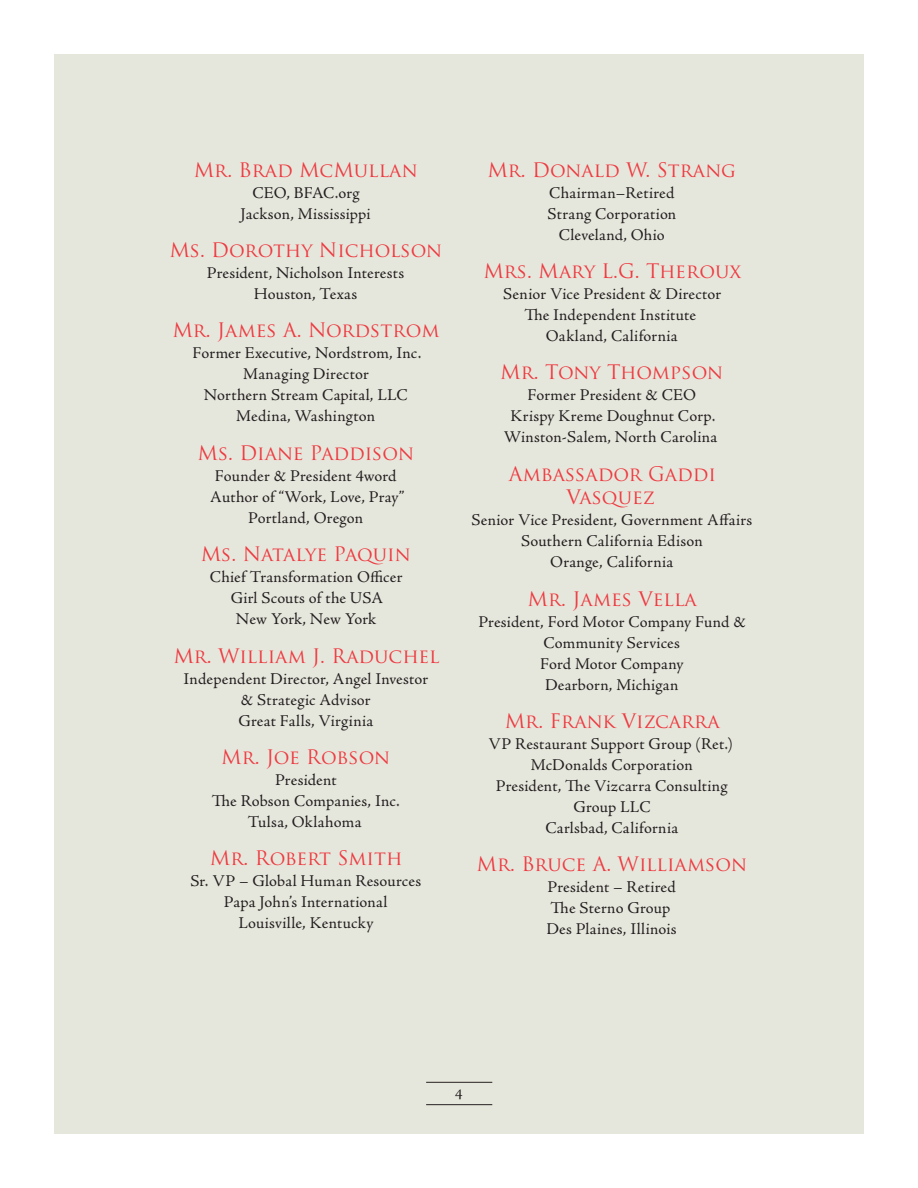
<style>
.page{position:relative;width:918px;height:1188px;background:#fff}
.page>*{position:absolute;margin:0;border:0;box-sizing:border-box;transform-origin:0 0}
.Board_Members{font:19.5px/23.4px "Trajan Pro";color:#ee3a41;text-align:center}
.Board_Members-2{font:16.5px/21px "Adobe Jenson Pro";letter-spacing:.01em;color:#231f20;text-align:center}
.t1{font:15px "Adobe Jenson Pro";color:#231f20}
</style>
<div class="page">
<div style="left:54px;top:54px;width:810px;height:1080px;background:#e6e7dc"></div>
<hr style="left:426px;top:1082px;width:66px;height:1px;background:#231f20">
<hr style="left:426px;top:1104px;width:66px;height:1px;background:#231f20">
<p class="Board_Members" style="left:194px;top:158px;width:225px">Mr. Brad McMullan</p>
<p class="Board_Members-2" style="left:241px;top:182px;width:132px">CEO, BFAC.org<br>Jackson, Mississippi</p>
<p class="Board_Members" style="left:169px;top:238px;width:274px">Ms. Dorothy Nicholson</p>
<p class="Board_Members-2" style="left:207px;top:263px;width:199px">President, Nicholson Interests<br>Houston, Texas</p>
<p class="Board_Members" style="left:172px;top:318px;width:269px">Mr. James A. Nordstrom</p>
<p class="Board_Members-2" style="left:193px;top:343px;width:230px">Former Executive, Nordstrom, Inc.<br>Managing Director<br>Northern Stream Capital, LLC<br>Medina, Washington</p>
<p class="Board_Members" style="left:198px;top:441px;width:218px">Ms. Diane Paddison</p>
<p class="Board_Members-2" style="left:210px;top:465px;width:196px">Founder &amp; President 4word<br>Author of “Work, Love, Pray”<br>Portland, Oregon</p>
<p class="Board_Members" style="left:201px;top:542px;width:211px">Ms. Natalye Paquin</p>
<p class="Board_Members-2" style="left:210px;top:567px;width:194px">Chief Transformation Officer<br>Girl Scouts of the USA<br>New York, New York</p>
<p class="Board_Members" style="left:173px;top:644px;width:268px">Mr. William J. Raduchel</p>
<p class="Board_Members-2" style="left:184px;top:668px;width:246px">Independent Director, Angel Investor &amp; Strategic Advisor<br>Great Falls, Virginia</p>
<p class="Board_Members" style="left:221px;top:745px;width:170px">Mr. Joe Robson</p>
<p class="Board_Members-2" style="left:212px;top:770px;width:190px">President<br>The Robson Companies, Inc.<br>Tulsa, Oklahoma</p>
<p class="Board_Members" style="left:210px;top:846px;width:194px">Mr. Robert Smith</p>
<p class="Board_Members-2" style="left:190px;top:871px;width:232px">Sr. VP – Global Human Resources<br>Papa John’s International<br>Louisville, Kentucky</p>
<p class="Board_Members" style="left:487px;top:158px;width:250px">Mr. Donald W. Strang</p>
<p class="Board_Members-2" style="left:548px;top:182px;width:130px">Chairman–Retired<br>Strang Corporation<br>Cleveland, Ohio</p>
<p class="Board_Members" style="left:483px;top:259px;width:259px">Mrs. Mary L.G. Theroux</p>
<p class="Board_Members-2" style="left:503px;top:284px;width:219px">Senior Vice President &amp; Director<br>The Independent Institute<br>Oakland, California</p>
<p class="Board_Members" style="left:500px;top:360px;width:224px">Mr. Tony Thompson</p>
<p class="Board_Members-2" style="left:504px;top:385px;width:215px">Former President &amp; CEO<br>Krispy Kreme Doughnut Corp.<br>Winston-Salem, North Carolina</p>
<p class="Board_Members" style="left:509px;top:462px;width:209px">Ambassador Gaddi<br>Vasquez</p>
<p class="Board_Members-2" style="left:471px;top:510px;width:282px">Senior Vice President, Government Affairs<br>Southern California Edison<br>Orange, California</p>
<p class="Board_Members" style="left:528px;top:587px;width:171px">Mr. James Vella</p>
<p class="Board_Members-2" style="left:478px;top:611px;width:269px">President, Ford Motor Company Fund &amp;<br>Community Services<br>Ford Motor Company<br>Dearborn, Michigan</p>
<p class="Board_Members" style="left:505px;top:709px;width:216px">Mr. Frank Vizcarra</p>
<p class="Board_Members-2" style="left:489px;top:734px;width:246px">VP Restaurant Support Group (Ret.)<br>McDonalds Corporation<br>President, The Vizcarra Consulting<br>Group LLC<br>Carlsbad, California</p>
<p class="Board_Members" style="left:477px;top:852px;width:272px">Mr. Bruce A. Williamson</p>
<p class="Board_Members-2" style="left:546px;top:877px;width:132px;text-align:left">President – Retired<br>The Sterno Group<br>Des Plaines, Illinois</p>
<p class="t1" style="left:455px;top:1086px;width:9px">4</p>
</div>
